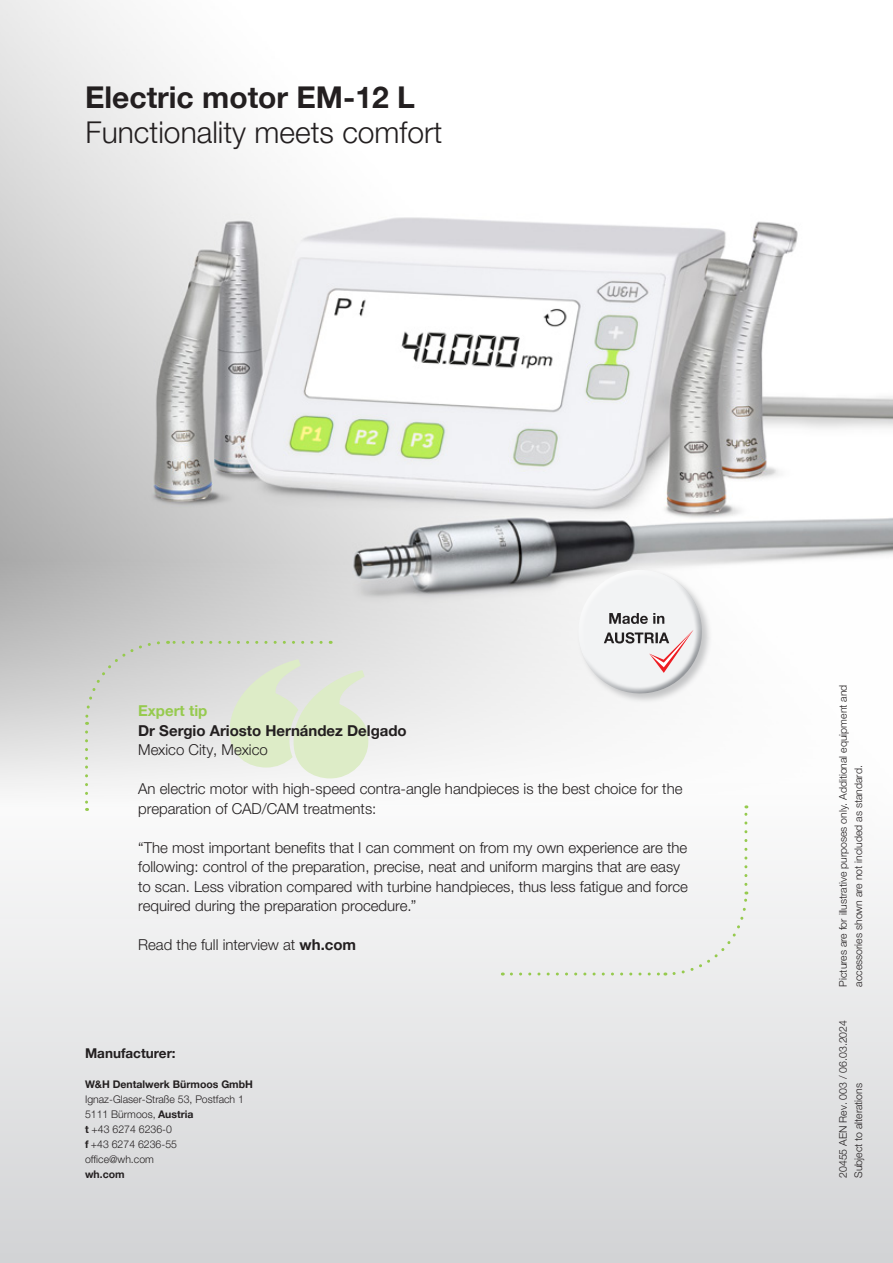
<style>
.page{position:relative;width:893px;height:1263px;background:#fff}
.page>*{position:absolute;margin:0;border:0;box-sizing:border-box;transform-origin:0 0}
.t1{font:30px "Helvetica Neue World 45 Lt";color:#231f20}
.t2{font:700 30px "Helvetica Neue World 75";color:#231f20}
.t3{font:15px/19.5px "Helvetica Neue World 45 Lt";color:#231f20}
.t4{font:700 15px "Helvetica Neue World 75";color:#231f20}
.t5{font:700 15px "Helvetica Neue World 75";color:#96ca4e}
.t6{font:700 13.5px "Helvetica Neue World 75";color:#231f20}
.t7{font:10.5px/15px "Helvetica Neue World 45 Lt";color:#231f20}
.t8{font:700 10.5px "Helvetica Neue World 75";color:#231f20}
.s1{font-family:"Helvetica Neue World 75";font-weight:700}
</style>
<div class="page">
<svg style="left:0;top:919px;width:893px;height:344px;background:#e0e1e2"></svg>
<img style="left:0;top:0;width:893px;height:919px">
<div style="left:577px;top:568px;width:135px;height:136px;background:#fafafa"></div>
<svg style="left:569px;top:561px;width:141px;height:142px"></svg>
<svg style="left:168px;top:641px;width:153px;height:3px"></svg>
<svg style="left:84px;top:639px;width:78px;height:86px;background:#d2d3d1"></svg>
<svg style="left:85px;top:732px;width:3px;height:79px"></svg>
<div style="left:511px;top:891px;width:238px;height:86px;background:#f0f0f1"></div>
<svg style="left:744px;top:805px;width:3px;height:79px"></svg>
<svg style="left:230px;top:659px;width:138px;height:119px;background:#e0e9d2"></svg>
<h1 class="t2" style="left:85px;top:80px;width:331px">Electric motor EM-12 L</h1>
<h1 class="t1" style="left:86px;top:115px;width:358px">Functionality meets comfort</h1>
<p class="t5" style="left:138px;top:702px;width:71px">Expert tip</p>
<p class="t4" style="left:138px;top:722px;width:270px">Dr Sergio Ariosto Hernández Delgado</p>
<p class="t3" style="left:138px;top:740px;width:131px">Mexico City, Mexico</p>
<p class="t3" style="left:138px;top:779px;width:546px">An electric motor with high-speed contra-angle handpieces is the best choice for the preparation of CAD/CAM treatments:</p>
<p class="t3" style="left:138px;top:838px;width:551px">“The most important benefits that I can comment on from my own experience are the following: control of the preparation, precise, neat and uniform margins that are easy to scan. Less vibration compared with turbine handpieces, thus less fatigue and force required during the preparation procedure.”</p>
<p class="t3" style="left:138px;top:935px;width:220px">Read the full interview at <span class="s1">wh.com</span></p>
<p class="t6" style="left:85px;top:1045px;width:92px">Manufacturer:</p>
<p class="t8" style="left:85px;top:1078px;width:169px">W&amp;H Dentalwerk Bürmoos GmbH</p>
<p class="t7" style="left:85px;top:1092px;width:160px">Ignaz-Glaser-Straße 53, Postfach 1<br>5111 Bürmoos, <span class="s1">Austria<br>t</span> +43 6274 6236-0<br><span class="s1">f</span> +43 6274 6236-55 office@wh.com</p>
<p class="t8" style="left:85px;top:1168px;width:41px">wh.com</p>
<p class="t7" style="left:836px;top:986px;width:303px;rotate:-90deg">Pictures are for illustrative purposes only. Additional equipment and accessories shown are not included as standard.</p>
<p class="t7" style="left:836px;top:1178px;width:159px;rotate:-90deg">20455 AEN Rev. 003 / 06.03.2024<br>Subject to alterations</p>
</div>
